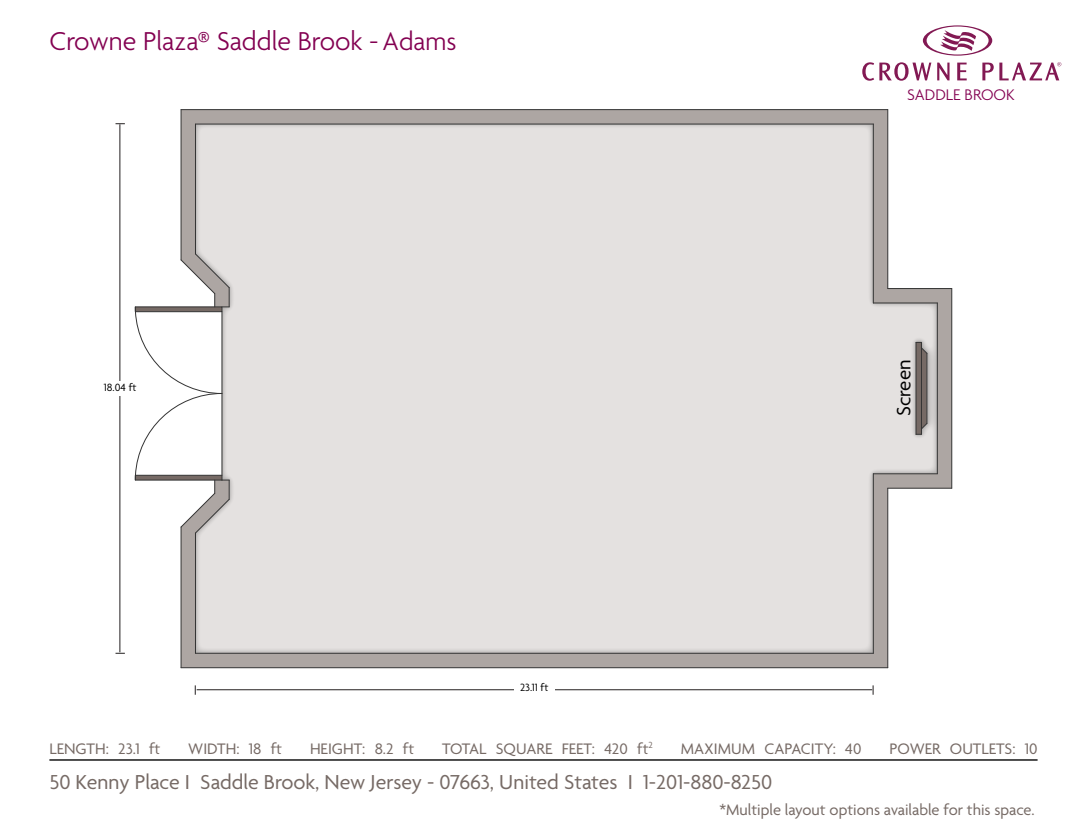
<style>
.page{position:relative;width:1087px;height:840px;background:#fff}
.page>*{position:absolute;margin:0;border:0;box-sizing:border-box;transform-origin:0 0}
.t1{font:300 28px "Agenda";color:#830051}
.t2{font:21.88px "Agenda";color:#766a65}
.t3{font:21px "Agenda";color:#000}
.t4{font:300 16.62px "Agenda";color:#830051}
.t5{font:16.45px "Agenda";color:#766a65}
.t6{font:15.84px "Arial Narrow";color:#821953}
.t7{font:11.38px "Agenda";color:#000}
.s1{font-size:27.47px}
</style>
<div class="page">
<svg style="left:923px;top:25px;width:69px;height:31px"></svg>
<svg style="left:862px;top:62px;width:69px;height:19px"></svg>
<svg style="left:937px;top:63px;width:12px;height:17px"></svg>
<svg style="left:957px;top:63px;width:9px;height:17px"></svg>
<svg style="left:982px;top:62px;width:79px;height:18px"></svg>
<svg style="left:182px;top:110px;width:769px;height:558px;fill:#ada6a3"></svg>
<svg style="left:196px;top:124px;width:741px;height:529px;background:#e3e0df"></svg>
<hr style="left:195px;top:124px;width:1px;height:130px;background:#333">
<hr style="left:873px;top:124px;width:1px;height:179px;background:#333">
<hr style="left:887px;top:110px;width:1px;height:179px;background:#333">
<hr style="left:181px;top:110px;width:1px;height:150px;background:#333">
<hr style="left:195px;top:124px;width:678px;height:1px;background:#333">
<hr style="left:195px;top:653px;width:678px;height:1px;background:#333">
<hr style="left:181px;top:667px;width:707px;height:1px;background:#333">
<hr style="left:181px;top:109px;width:707px;height:1px;background:#333">
<svg style="left:135px;top:253px;width:95px;height:281px"></svg>
<hr style="left:195px;top:533px;width:1px;height:120px;background:#333">
<hr style="left:181px;top:527px;width:1px;height:141px;background:#333">
<hr style="left:873px;top:303px;width:64px;height:1px;background:#333">
<hr style="left:888px;top:288px;width:64px;height:1px;background:#333">
<hr style="left:951px;top:289px;width:1px;height:199px;background:#333">
<hr style="left:937px;top:303px;width:1px;height:171px;background:#333">
<hr style="left:873px;top:474px;width:1px;height:179px;background:#333">
<hr style="left:887px;top:488px;width:1px;height:180px;background:#333">
<hr style="left:873px;top:473px;width:64px;height:1px;background:#333">
<hr style="left:888px;top:488px;width:64px;height:1px;background:#333">
<svg style="left:916px;top:342px;width:11px;height:93px"></svg>
<hr style="left:926px;top:353px;width:1px;height:70px;background:#333">
<hr style="left:120px;top:124px;width:1px;height:528px;background:#231f20">
<hr style="left:197px;top:689px;width:675px;height:1px;background:#231f20">
<div style="left:514px;top:681px;width:40px;height:15px;background:#fff"></div>
<div style="left:100px;top:381px;width:40px;height:15px;background:#fff"></div>
<hr style="left:49px;top:759px;width:988px;height:2px;background:#000">
<p class="t1" style="left:49px;top:26px;width:409px">Crowne Plaza® Saddle Brook -<span class="s1">Adams</span></p>
<p class="t7" style="left:104px;top:382px;width:34px">18.04 ft</p>
<p class="t7" style="left:520px;top:681px;width:30px">23.11 ft</p>
<p class="t6" style="left:894px;top:83px;width:132px">HOTELS &amp; RESORTS</p>
<p class="t4" style="left:907px;top:86px;width:109px">SADDLE BROOK</p>
<p class="t3" style="left:892px;top:416px;width:58px;rotate:-90deg">Screen</p>
<p class="t5" style="left:49px;top:740px;width:112px">LENGTH: 23.1 ft</p>
<p class="t5" style="left:188px;top:740px;width:95px">WIDTH: 18 ft</p>
<p class="t5" style="left:310px;top:740px;width:106px">HEIGHT: 8.2 ft</p>
<p class="t5" style="left:442px;top:740px;width:212px">TOTAL SQUARE FEET: 420 ft<sup>2</sup></p>
<p class="t5" style="left:681px;top:740px;width:182px">MAXIMUM CAPACITY: 40</p>
<p class="t5" style="left:889px;top:740px;width:150px">POWER OUTLETS: 10</p>
<h2 class="t2" style="left:49px;top:770px;width:724px">50 Kenny Place I Saddle Brook, New Jersey - 07663, United States I 1-201-880-8250</h2>
<p class="t5" style="left:719px;top:801px;width:317px">*Multiple layout options available for this space.</p>
</div>
